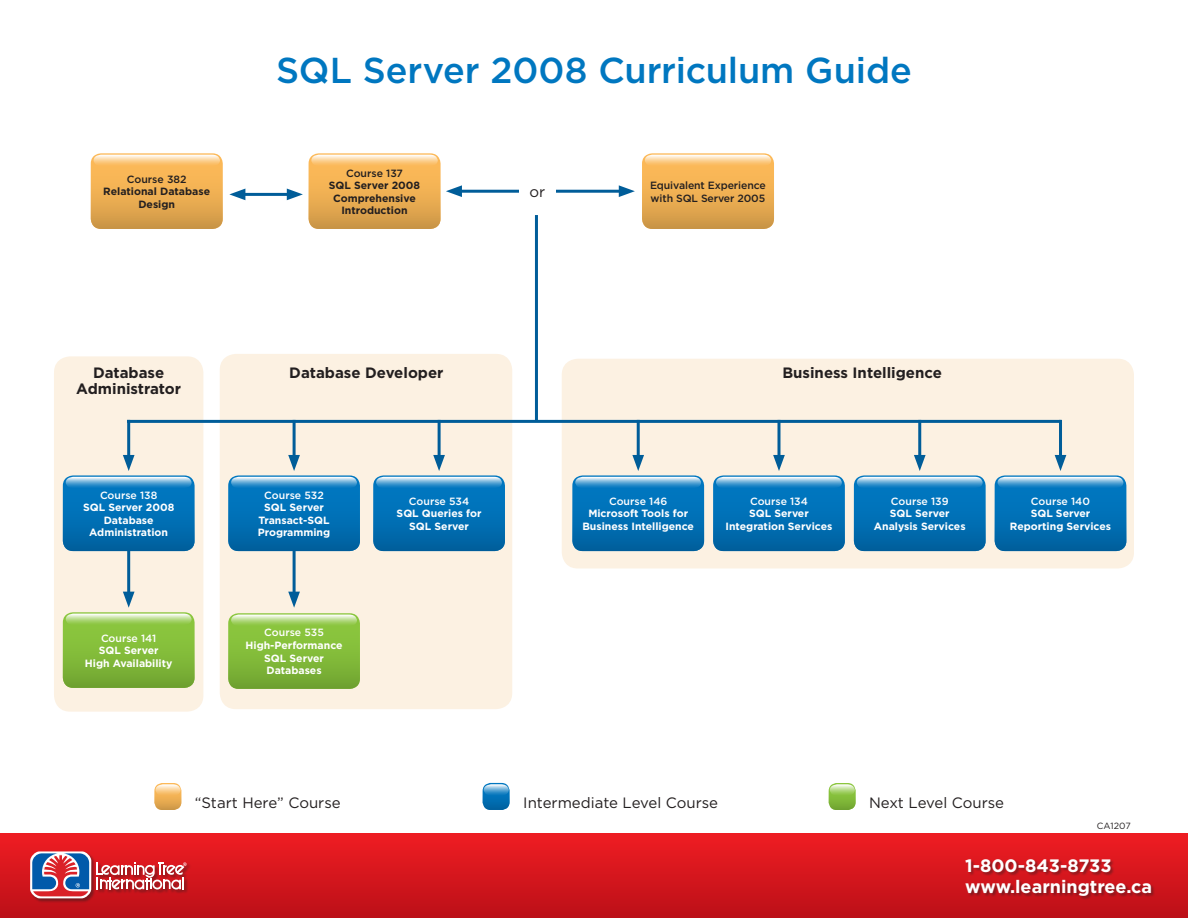
<style>
.page{position:relative;width:1188px;height:918px;background:#fff}
.page>*{position:absolute;margin:0;border:0;box-sizing:border-box;transform-origin:0 0}
.t1{font:500 36px "Gotham";letter-spacing:-.005em;color:#0077c0}
.t2{font:700 18px/21px "Gotham";color:#fff}
.t3{font:700 15px/15.8px "Gotham";color:#231f20;text-align:center}
.t4{font:15px "Gotham";color:#231f20}
.t5{font:700 10.5px/12.6px "Gotham";color:#fff;text-align:center}
.t6{font:500 10.5px "Gotham";color:#fff}
.t7{font:700 10.5px/12.6px "Gotham";color:#231f20;text-align:center}
.t8{font:500 10.5px "Gotham";letter-spacing:-.01em;color:#231f20}
.t9{font:9px "Gotham";color:#231f20}
</style>
<div class="page">
<div style="left:0;top:833px;width:1188px;height:85px;background:linear-gradient(to bottom,#f01d23,#bb1018)"></div>
<div style="left:30px;top:851px;width:174px;height:59px;background:#231f20;opacity:.45"></div>
<svg style="left:30px;top:851px;width:61px;height:47px"></svg>
<svg style="left:96px;top:862px;width:91px;height:27px"></svg>
<svg style="left:32px;top:853px;width:57px;height:43px;background:#7f6d94"></svg>
<div style="left:965px;top:859px;width:223px;height:59px;background:#231f20;opacity:.45"></div>
<div style="left:220px;top:354px;width:292px;height:355px;background:#fcf1e2;border-radius:16px"></div>
<hr style="left:293px;top:540px;width:3px;height:57px;background:#005d99">
<svg style="left:288px;top:592px;width:12px;height:16px"></svg>
<div style="left:562px;top:359px;width:572px;height:209px;background:#fcf1e2;border-radius:16px"></div>
<div style="left:54px;top:356px;width:149px;height:356px;background:#fcf1e2;border-radius:16px"></div>
<div style="left:228px;top:475px;width:132px;height:76px;background:linear-gradient(to bottom,#057ec8,#0062a2);border-radius:10px"></div>
<svg style="left:231px;top:477px;width:126px;height:11px"></svg>
<div style="left:995px;top:475px;width:131px;height:76px;background:linear-gradient(to bottom,#067fc9,#0062a2);border-radius:10px"></div>
<svg style="left:998px;top:477px;width:125px;height:11px"></svg>
<div style="left:373px;top:475px;width:132px;height:76px;background:linear-gradient(to bottom,#057ec8,#0062a2);border-radius:10px"></div>
<svg style="left:376px;top:477px;width:126px;height:11px"></svg>
<div style="left:854px;top:475px;width:132px;height:76px;background:linear-gradient(to bottom,#057ec9,#0062a2);border-radius:10px"></div>
<svg style="left:857px;top:477px;width:126px;height:11px"></svg>
<hr style="left:127px;top:543px;width:3px;height:54px;background:#005d99">
<svg style="left:123px;top:592px;width:12px;height:16px"></svg>
<hr style="left:127px;top:420px;width:3px;height:41px;background:#005d99">
<svg style="left:123px;top:455px;width:12px;height:16px"></svg>
<hr style="left:293px;top:420px;width:3px;height:41px;background:#005d99">
<svg style="left:288px;top:455px;width:12px;height:16px"></svg>
<hr style="left:438px;top:420px;width:3px;height:41px;background:#005d99">
<svg style="left:433px;top:455px;width:12px;height:16px"></svg>
<hr style="left:637px;top:420px;width:3px;height:41px;background:#005d99">
<svg style="left:632px;top:455px;width:12px;height:16px"></svg>
<div style="left:713px;top:475px;width:132px;height:76px;background:linear-gradient(to bottom,#047ec8,#0062a2);border-radius:10px"></div>
<svg style="left:716px;top:477px;width:126px;height:11px"></svg>
<hr style="left:1059px;top:420px;width:3px;height:41px;background:#005d99">
<svg style="left:1055px;top:455px;width:11px;height:16px"></svg>
<hr style="left:918px;top:420px;width:3px;height:41px;background:#005d99">
<svg style="left:914px;top:455px;width:12px;height:16px"></svg>
<hr style="left:777px;top:420px;width:3px;height:41px;background:#005d99">
<svg style="left:773px;top:455px;width:12px;height:16px"></svg>
<div style="left:63px;top:475px;width:132px;height:76px;background:linear-gradient(to bottom,#077fc9,#0062a2);border-radius:10px"></div>
<svg style="left:66px;top:477px;width:126px;height:11px"></svg>
<div style="left:63px;top:612px;width:132px;height:76px;background:linear-gradient(to bottom,#93cf44,#72a731);border-radius:10px"></div>
<svg style="left:66px;top:614px;width:126px;height:11px"></svg>
<div style="left:228px;top:613px;width:132px;height:76px;background:linear-gradient(to bottom,#92ce42,#73a732);border-radius:10px"></div>
<svg style="left:231px;top:615px;width:126px;height:11px"></svg>
<hr style="left:127px;top:420px;width:934px;height:3px;background:#005d99">
<div style="left:91px;top:153px;width:132px;height:76px;background:linear-gradient(to bottom,#ffc25f,#d29b48);border-radius:10px"></div>
<svg style="left:94px;top:155px;width:126px;height:11px"></svg>
<hr style="left:535px;top:215px;width:3px;height:206px;background:#005d99">
<div style="left:309px;top:153px;width:132px;height:76px;background:linear-gradient(to bottom,#ffc463,#d19a46);border-radius:10px"></div>
<svg style="left:311px;top:155px;width:127px;height:11px"></svg>
<hr style="left:240px;top:193px;width:53px;height:3px;background:#005d99">
<svg style="left:229px;top:189px;width:16px;height:11px"></svg>
<svg style="left:287px;top:189px;width:16px;height:11px"></svg>
<div style="left:642px;top:153px;width:132px;height:76px;background:linear-gradient(to bottom,#ffc15c,#d29b49);border-radius:10px"></div>
<svg style="left:645px;top:155px;width:126px;height:11px"></svg>
<hr style="left:456px;top:190px;width:168px;height:3px;background:#005d99">
<svg style="left:446px;top:185px;width:16px;height:12px"></svg>
<svg style="left:619px;top:185px;width:16px;height:12px"></svg>
<div style="left:519px;top:174px;width:37px;height:34px;background:#fff"></div>
<div style="left:572px;top:475px;width:132px;height:76px;background:linear-gradient(to bottom,#0880c9,#0061a2);border-radius:10px"></div>
<svg style="left:575px;top:477px;width:126px;height:11px"></svg>
<svg style="left:154px;top:783px;width:27px;height:27px"></svg>
<svg style="left:156px;top:784px;width:25px;height:12px"></svg>
<svg style="left:483px;top:783px;width:27px;height:27px"></svg>
<svg style="left:484px;top:784px;width:25px;height:12px"></svg>
<svg style="left:829px;top:783px;width:27px;height:27px"></svg>
<svg style="left:830px;top:784px;width:25px;height:12px"></svg>
<p class="t8" style="left:127px;top:172px;width:61px">Course 382</p>
<p class="t7" style="left:103px;top:185px;width:108px">Relational Database<br>Design</p>
<h1 class="t1" style="left:276px;top:47px;width:637px">SQL Server 2008 Curriculum Guide</h1>
<p class="t8" style="left:346px;top:166px;width:58px">Course 137</p>
<p class="t7" style="left:329px;top:179px;width:93px">SQL Server 2008<br>Comprehensive<br>Introduction</p>
<p class="t8" style="left:650px;top:179px;width:117px">Equivalent Experience</p>
<h3 class="t4" style="left:530px;top:182px;width:17px">or</h3>
<p class="t8" style="left:651px;top:191px;width:116px">with SQL Server 2005</p>
<h3 class="t3" style="left:76px;top:365px;width:106px">Database<br>Administrator</h3>
<h3 class="t3" style="left:289px;top:365px;width:156px">Database Developer</h3>
<h3 class="t3" style="left:782px;top:365px;width:161px">Business Intelligence</h3>
<p class="t6" style="left:100px;top:488px;width:59px">Course 138</p>
<p class="t5" style="left:83px;top:501px;width:93px">SQL Server 2008<br>Database<br>Administration</p>
<p class="t6" style="left:101px;top:631px;width:57px">Course 141</p>
<p class="t5" style="left:85px;top:644px;width:89px">SQL Server<br>High Availability</p>
<p class="t6" style="left:264px;top:488px;width:61px">Course 532</p>
<p class="t5" style="left:258px;top:501px;width:74px">SQL Server<br>Transact-SQL<br>Programming</p>
<p class="t6" style="left:264px;top:626px;width:61px">Course 535</p>
<p class="t5" style="left:246px;top:639px;width:99px">High-Performance<br>SQL Server<br>Databases</p>
<p class="t6" style="left:409px;top:494px;width:62px">Course 534</p>
<p class="t5" style="left:397px;top:507px;width:86px">SQL Queries for<br>SQL Server</p>
<p class="t6" style="left:609px;top:494px;width:60px">Course 146</p>
<p class="t5" style="left:582px;top:507px;width:113px">Microsoft Tools for<br>Business Intelligence</p>
<p class="t6" style="left:750px;top:494px;width:59px">Course 134</p>
<p class="t5" style="left:726px;top:507px;width:108px">SQL Server<br>Integration Services</p>
<p class="t6" style="left:891px;top:494px;width:59px">Course 139</p>
<p class="t5" style="left:874px;top:507px;width:93px">SQL Server<br>Analysis Services</p>
<p class="t6" style="left:1031px;top:494px;width:61px">Course 140</p>
<p class="t5" style="left:1010px;top:507px;width:103px">SQL Server<br>Reporting Services</p>
<h3 class="t4" style="left:195px;top:794px;width:147px">“Start Here” Course</h3>
<h3 class="t4" style="left:523px;top:794px;width:196px">Intermediate Level Course</h3>
<h3 class="t4" style="left:869px;top:794px;width:137px">Next Level Course</h3>
<p class="t9" style="left:1097px;top:820px;width:35px">CA1207</p>
<h2 class="t2" style="left:965px;top:855px;width:189px">1-800-843-8733 www.learningtree.ca</h2>
</div>
